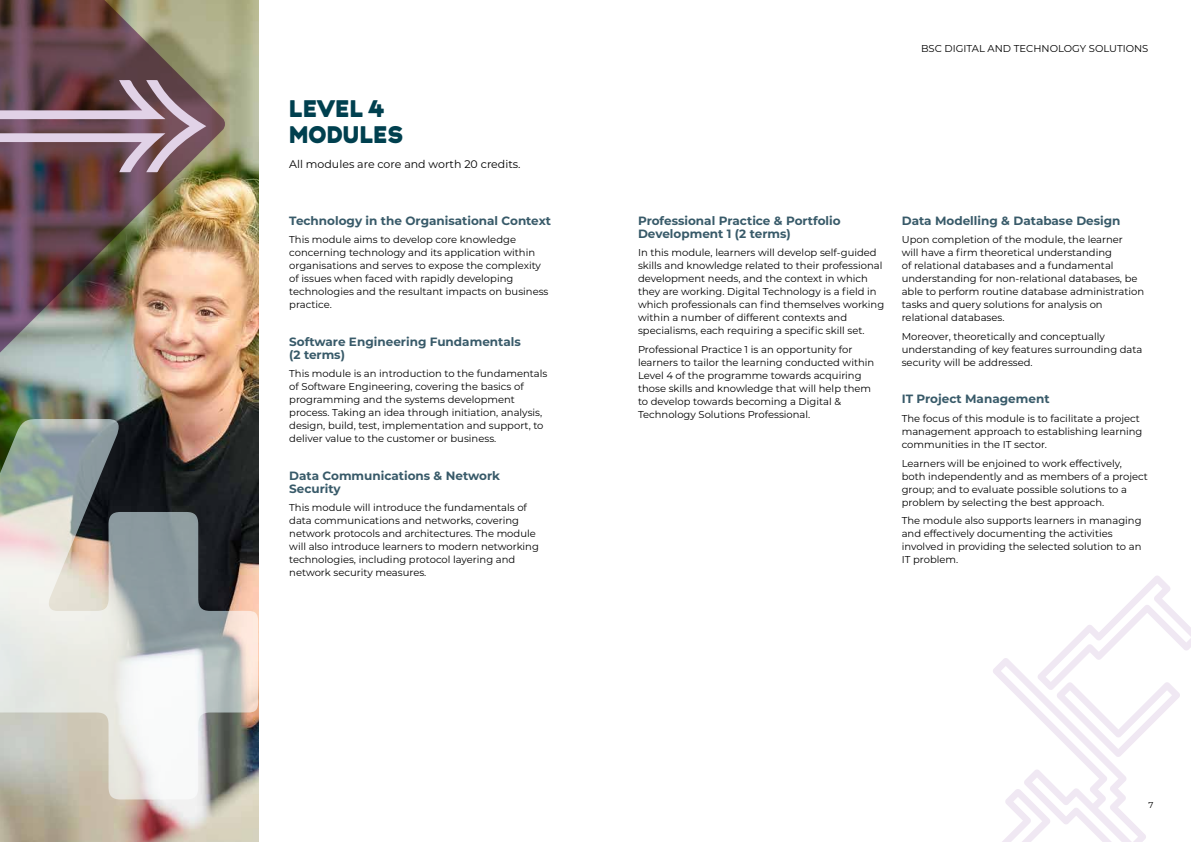
<style>
.page{position:relative;width:1191px;height:842px;background:#fff}
.page>*{position:absolute;margin:0;border:0;box-sizing:border-box;transform-origin:0 0}
.t1{font:24px/26px "Krana Fat B";letter-spacing:.02em;color:#00404f}
.t2{font:700 12px/13px "Montserrat";color:#385a69}
.t3{font:11px "Montserrat";color:#000}
.t4{font:10px/13px "Montserrat";color:#000}
.t5{font:8.5px "Montserrat";color:#000}
</style>
<div class="page">
<img style="left:0;top:0;width:258px;height:842px">
<svg style="left:993px;top:575px;width:198px;height:267px"></svg>
<img style="left:0;top:0;width:226px;height:364px">
<svg style="left:0;top:80px;width:206px;height:92px;background:#856973"></svg>
<svg style="left:0;top:419px;width:258px;height:380px;background:#a4a6a2"></svg>
<h1 class="t1" style="left:289px;top:96px;width:115px">LEVEL 4<br>MODULES</h1>
<p class="t3" style="left:289px;top:157px;width:233px">All modules are core and worth 20 credits.</p>
<p class="t2" style="left:289px;top:213px;width:263px">Technology in the Organisational Context</p>
<p class="t4" style="left:289px;top:233px;width:261px">This module aims to develop core knowledge concerning technology and its application within organisations and serves to expose the complexity of issues when faced with rapidly developing technologies and the resultant impacts on business practice.</p>
<p class="t2" style="left:289px;top:334px;width:233px">Software Engineering Fundamentals (2 terms)</p>
<p class="t4" style="left:289px;top:367px;width:260px">This module is an introduction to the fundamentals of Software Engineering, covering the basics of programming and the systems development process. Taking an idea through initiation, analysis, design, build, test, implementation and support, to deliver value to the customer or business.</p>
<p class="t2" style="left:289px;top:468px;width:212px">Data Communications &amp; Network<br>Security</p>
<p class="t4" style="left:289px;top:501px;width:251px">This module will introduce the fundamentals of data communications and networks, covering network protocols and architectures. The module will also introduce learners to modern networking technologies, including protocol layering and network security measures.</p>
<p class="t4" style="left:921px;top:42px;width:229px">BSC DIGITAL AND TECHNOLOGY SOLUTIONS</p>
<p class="t2" style="left:638px;top:213px;width:204px">Professional Practice &amp; Portfolio<br>Development 1 (2 terms)</p>
<p class="t4" style="left:638px;top:246px;width:248px">In this module, learners will develop self-guided skills and knowledge related to their professional development needs, and the context in which they are working. Digital Technology is a field in which professionals can find themselves working within a number of different contexts and specialisms, each requiring a specific skill set.</p>
<p class="t4" style="left:638px;top:343px;width:238px">Professional Practice 1 is an opportunity for learners to tailor the learning conducted within Level 4 of the programme towards acquiring those skills and knowledge that will help them to develop towards becoming a Digital &amp; Technology Solutions Professional.</p>
<p class="t2" style="left:901px;top:213px;width:220px">Data Modelling &amp; Database Design</p>
<p class="t4" style="left:901px;top:233px;width:244px">Upon completion of the module, the learner<br>will have a firm theoretical understanding<br>of relational databases and a fundamental understanding for non-relational databases, be able to perform routine database administration tasks and query solutions for analysis on relational databases.</p>
<p class="t4" style="left:901px;top:330px;width:242px">Moreover, theoretically and conceptually understanding of key features surrounding data security will be addressed.</p>
<p class="t2" style="left:901px;top:392px;width:149px">IT Project Management</p>
<p class="t4" style="left:901px;top:412px;width:242px">The focus of this module is to facilitate a project management approach to establishing learning communities in the IT sector.</p>
<p class="t4" style="left:901px;top:456px;width:248px">Learners will be enjoined to work effectively, both independently and as members of a project group; and to evaluate possible solutions to a problem by selecting the best approach.</p>
<p class="t4" style="left:901px;top:514px;width:241px">The module also supports learners in managing and effectively documenting the activities involved in providing the selected solution to an IT problem.</p>
<p class="t5" style="left:1148px;top:799px;width:7px">7</p>
</div>
